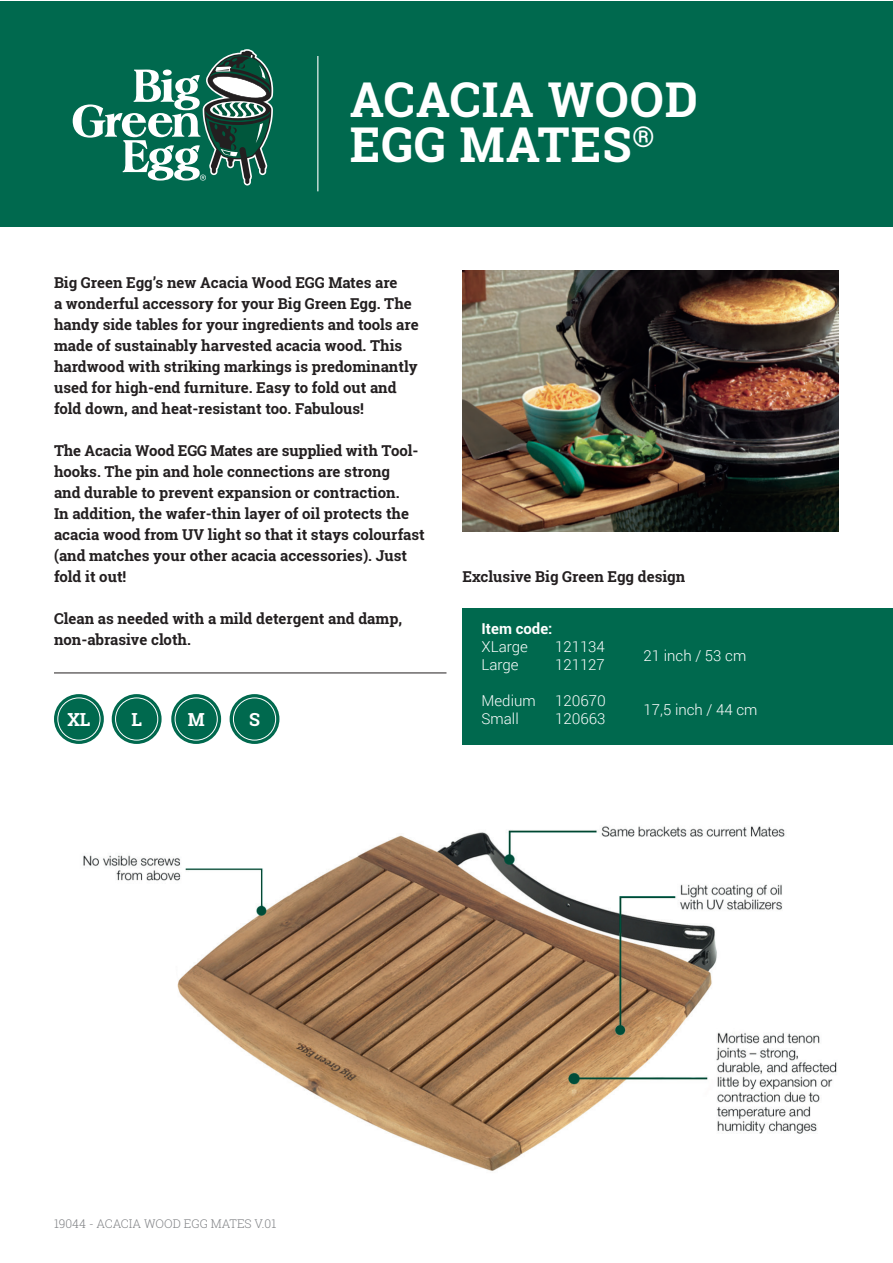
<style>
.page{position:relative;width:893px;height:1263px;background:#fff}
.page>*{position:absolute;margin:0;border:0;box-sizing:border-box;transform-origin:0 0}
.t1{font:700 48px/45px "Roboto Slab";letter-spacing:.02em;color:#fff}
.t2{font:700 18px "Roboto Slab";color:#fff}
.t3{font:700 15px/21px "Roboto Slab";color:#231f20}
.t4{font:300 15px "Roboto";color:#fff}
.t5{font:700 15px "Roboto";color:#fff}
.t6{font:300 12px "Roboto Slab";color:#808285}
</style>
<div class="page">
<div style="left:0;top:1px;width:893px;height:225px;background:#00694e"></div>
<hr style="left:317px;top:56px;width:1px;height:135px;background:#fff">
<svg style="left:73px;top:49px;width:200px;height:137px"></svg>
<div style="left:462px;top:608px;width:431px;height:136px;background:#00694e"></div>
<hr style="left:54px;top:672px;width:392px;height:1px;background:#231f20">
<img style="left:462px;top:270px;width:377px;height:261px">
<img style="left:83px;top:826px;width:754px;height:345px">
<div style="left:54px;top:694px;width:50px;height:50px;background:#00694e;border-radius:50%"></div>
<div style="left:57px;top:697px;width:43px;height:43px;border:1px solid #fff;border-radius:50%"></div>
<div style="left:112px;top:694px;width:50px;height:50px;background:#00694e;border-radius:50%"></div>
<div style="left:115px;top:697px;width:43px;height:43px;border:1px solid #fff;border-radius:50%"></div>
<div style="left:171px;top:694px;width:50px;height:50px;background:#00694e;border-radius:50%"></div>
<div style="left:175px;top:697px;width:43px;height:43px;border:1px solid #fff;border-radius:50%"></div>
<div style="left:230px;top:694px;width:49px;height:50px;background:#00694e;border-radius:50%"></div>
<div style="left:233px;top:697px;width:43px;height:43px;border:1px solid #fff;border-radius:50%"></div>
<h1 class="t1" style="left:350px;top:76px;width:350px">ACACIA WOOD<br>EGG MATES<sup>®</sup></h1>
<p class="t3" style="left:54px;top:272px;width:366px">Big Green Egg’s new Acacia Wood EGG Mates are<br>a wonderful accessory for your Big Green Egg. The handy side tables for your ingredients and tools are made of sustainably harvested acacia wood. This hardwood with striking markings is predominantly used for high-end furniture. Easy to fold out and fold down, and heat-resistant too. Fabulous!</p>
<p class="t3" style="left:54px;top:440px;width:372px">The Acacia Wood EGG Mates are supplied with Tool&shy;hooks. The pin and hole connections are strong<br>and durable to prevent expansion or contraction.<br>In addition, the wafer-thin layer of oil protects the acacia wood from UV light so that it stays colourfast (and matches your other acacia accessories). Just fold it out!</p>
<p class="t3" style="left:54px;top:608px;width:350px">Clean as needed with a mild detergent and damp, non-abrasive cloth.</p>
<p class="t5" style="left:482px;top:618px;width:72px">Item code:</p>
<p class="t4" style="left:482px;top:636px;width:48px">XLarge</p>
<p class="t4" style="left:555px;top:636px;width:51px">121134</p>
<p class="t4" style="left:482px;top:654px;width:39px">Large</p>
<p class="t4" style="left:555px;top:654px;width:51px">121127</p>
<p class="t3" style="left:462px;top:566px;width:224px">Exclusive Big Green Egg design</p>
<p class="t4" style="left:644px;top:645px;width:104px">21 inch / 53 cm</p>
<p class="t2" style="left:67px;top:707px;width:25px">XL</p>
<p class="t2" style="left:131px;top:707px;width:12px">L</p>
<p class="t2" style="left:188px;top:707px;width:18px">M</p>
<p class="t2" style="left:249px;top:707px;width:12px">S</p>
<p class="t6" style="left:54px;top:1215px;width:224px">19044 - ACACIA WOOD EGG MATES V.01</p>
<p class="t4" style="left:482px;top:690px;width:56px">Medium</p>
<p class="t4" style="left:555px;top:690px;width:52px">120670</p>
<p class="t4" style="left:482px;top:708px;width:39px">Small</p>
<p class="t4" style="left:555px;top:708px;width:52px">120663</p>
<p class="t4" style="left:644px;top:699px;width:115px">17,5 inch / 44 cm</p>
</div>
